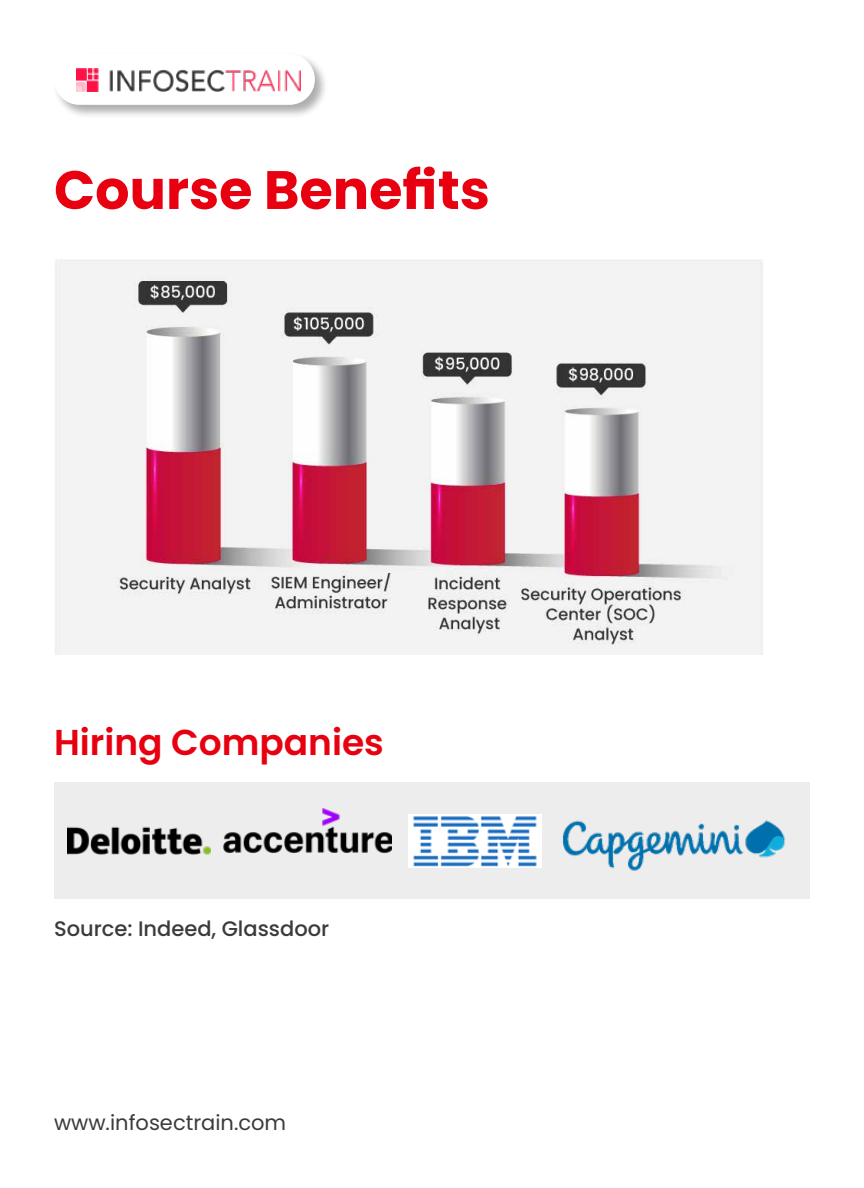
<style>
.page{position:relative;width:864px;height:1188px;background:#fff}
.page>*{position:absolute;margin:0;border:0;box-sizing:border-box;transform-origin:0 0}
.t1{font:700 54px "Poppins";color:#e80010}
.t2{font:600 36px "Poppins";color:#e80010}
.t3{font:500 21px "Poppins";color:#3b3b3b}
.t4{font:21px "Poppins";color:#3b3b3b}
</style>
<div class="page">
<div style="left:54px;top:782px;width:756px;height:117px;background:#ededed"></div>
<div style="left:53px;top:53px;width:276px;height:66px;background:#000;opacity:.32"></div>
<div style="left:54px;top:54px;width:261px;height:51px;background:#fff;border-radius:25px"></div>
<img style="left:77px;top:69px;width:223px;height:22px">
<img style="left:408px;top:814px;width:117px;height:54px">
<img style="left:68px;top:826px;width:142px;height:29px">
<img style="left:223px;top:808px;width:169px;height:46px">
<img style="left:525px;top:814px;width:260px;height:57px">
<img style="left:55px;top:260px;width:708px;height:395px">
<h1 class="t1" style="left:54px;top:159px;width:437px">Course Benefits</h1>
<h2 class="t2" style="left:54px;top:721px;width:331px">Hiring Companies</h2>
<p class="t3" style="left:54px;top:916px;width:277px">Source: Indeed, Glassdoor</p>
<p class="t4" style="left:54px;top:1111px;width:234px">www.infosectrain.com</p>
</div>
